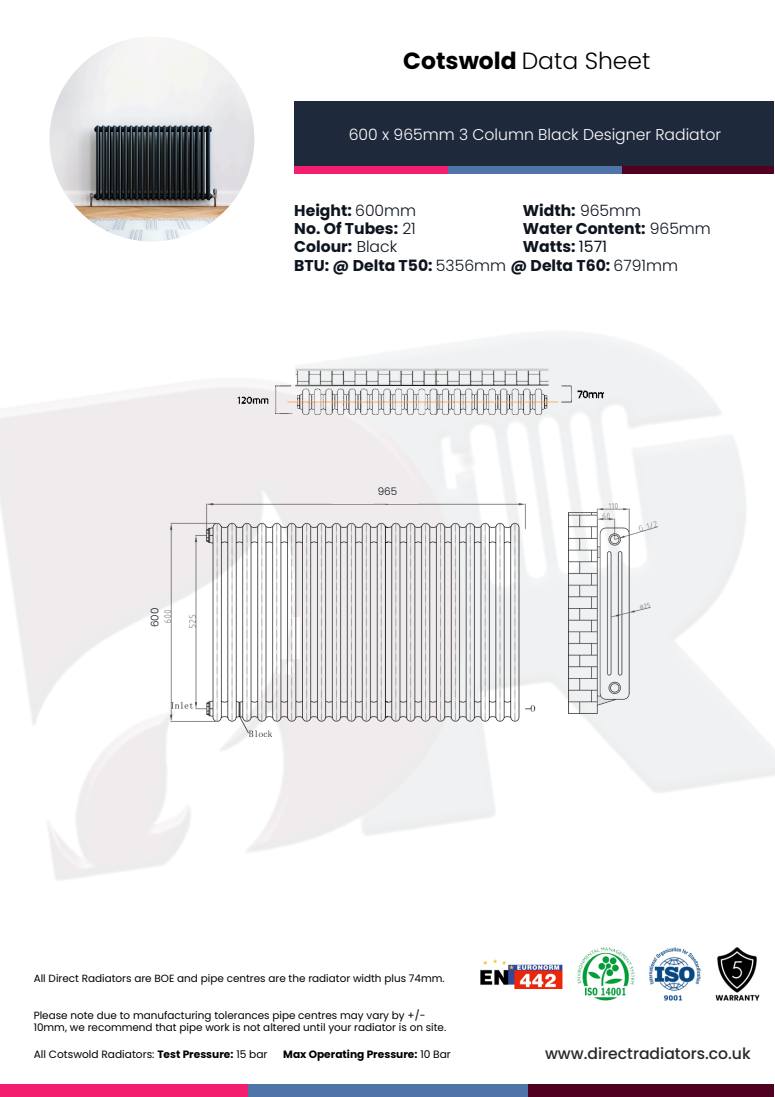
<style>
.page{position:relative;width:775px;height:1097px;background:#fff}
.page>*{position:absolute;margin:0;border:0;box-sizing:border-box;transform-origin:0 0}
.t1{font:300 23.44px "Poppins";color:#000}
.t2{font:700 15.62px/18.2px "Poppins";color:#0d141f}
.t3{font:300 15.62px "Poppins";color:#fffeff}
.t4{font:500 15.62px "Poppins";color:#282828}
.t5{font:10.62px "Poppins";color:#000}
.t6{font:700 10.62px "Poppins";color:#000}
.t7{font:10.44px/12.2px "Poppins";color:#000}
.t8{font:300 10.44px "Poppins";color:#0d141f}
.s1{font-weight:700}
.s2{font-weight:300}
.s3{font-weight:400}
</style>
<div class="page">
<div style="left:294px;top:101px;width:480px;height:66px;background:#1e293b"></div>
<div style="left:294px;top:166px;width:154px;height:8px;background:#f31e6e"></div>
<div style="left:621px;top:166px;width:153px;height:8px;background:#50011f"></div>
<div style="left:448px;top:166px;width:173px;height:8px;background:#4e74a8"></div>
<img style="left:0;top:332px;width:775px;height:549px">
<div style="left:0;top:1084px;width:248px;height:12px;background:#f31e6e"></div>
<div style="left:527px;top:1084px;width:247px;height:12px;background:#50011f"></div>
<div style="left:248px;top:1084px;width:279px;height:12px;background:#4e74a8"></div>
<img style="left:480px;top:947px;width:280px;height:54px">
<img style="left:49px;top:37px;width:205px;height:204px;border-radius:50%">
<img style="left:231px;top:351px;width:204px;height:85px">
<img style="left:568px;top:503px;width:89px;height:210px">
<img style="left:435px;top:351px;width:169px;height:85px">
<img style="left:165px;top:503px;width:221px;height:234px">
<img style="left:386px;top:503px;width:149px;height:234px">
<p class="t1" style="left:403px;top:45px;width:249px"><span class="s1">Cotswold</span> Data Sheet</p>
<p class="t3" style="left:349px;top:123px;width:374px">600 x 965mm 3 Column Black Designer Radiator</p>
<p class="t2" style="left:523px;top:201px;width:190px">Width: <span class="s2">965mm<br></span>Water Content: <span class="s2">965mm<br></span>Watts: <span class="s3">1571</span></p>
<h3 class="t2" style="left:294px;top:201px;width:385px">Height: <span class="s2">600mm<br></span>No. Of Tubes: <span class="s2">21<br></span>Colour: <span class="s2">Black<br></span>BTU: @ Delta T50: <span class="s2">5356mm</span> @ Delta T60: <span class="s2">6791mm</span></h3>
<p class="t8" style="left:147px;top:627px;width:21px;rotate:-90deg">600</p>
<h3 class="t8" style="left:378px;top:484px;width:21px">965</h3>
<h1 class="t7" style="left:34px;top:972px;width:413px">All Direct Radiators are BOE and pipe centres are the radiator width plus 74mm.</h1>
<p class="t7" style="left:34px;top:1009px;width:414px">Please note due to manufacturing tolerances pipe centres may vary by +/-<br>10mm, we recommend that pipe work is not altered until your radiator is on site.</p>
<p class="t5" style="left:34px;top:1047px;width:235px">All Cotswold Radiators: <span class="s1">Test Pressure:</span> 15 bar</p>
<p class="t6" style="left:283px;top:1047px;width:169px">Max Operating Pressure: <span class="s3">10 Bar</span></p>
<p class="t4" style="left:545px;top:1042px;width:207px">www.directradiators.co.uk</p>
</div>
